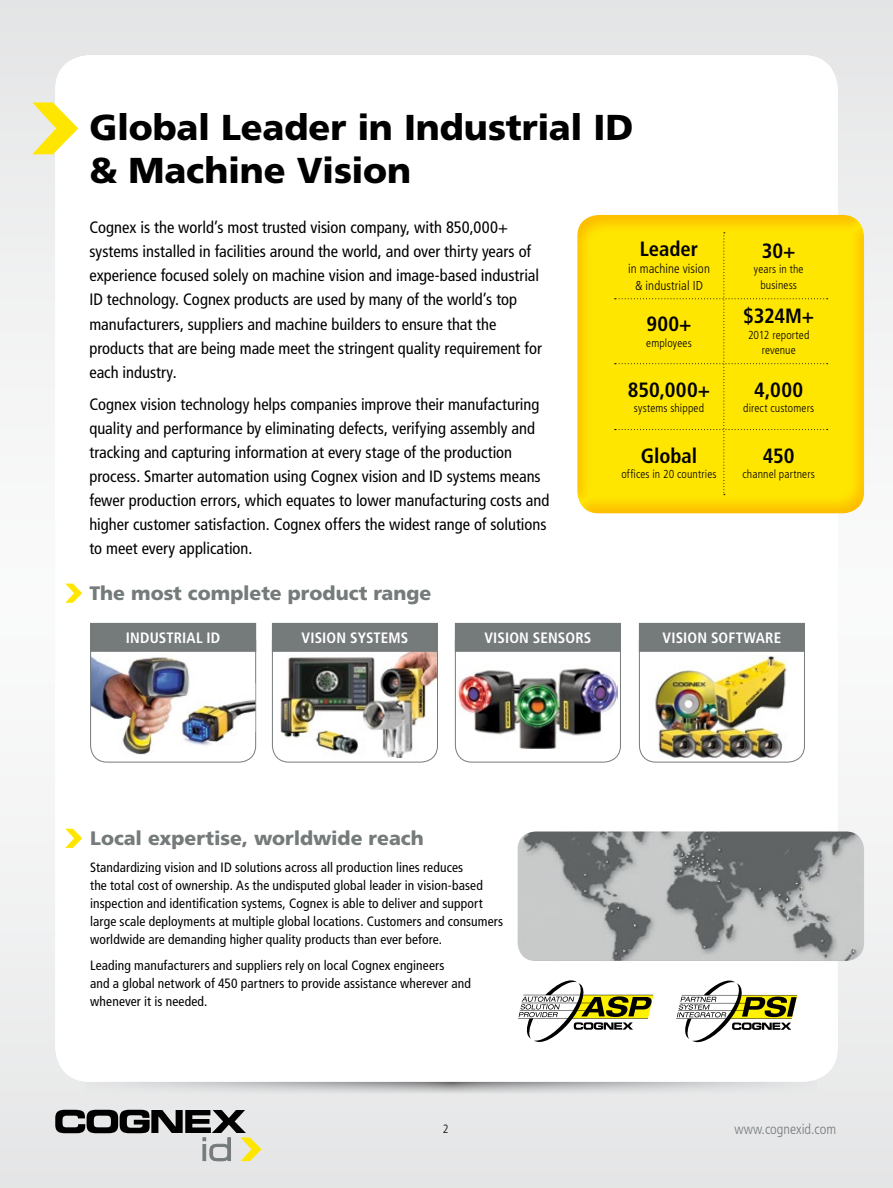
<style>
.page{position:relative;width:893px;height:1188px;background:#fff}
.page>*{position:absolute;margin:0;border:0;box-sizing:border-box;transform-origin:0 0}
.t1{font:900 36px/43.2px "Frutiger LT Std";letter-spacing:-.005em;color:#000}
.t2{font:700 condensed 20.7px "Frutiger LT Std";color:#000}
.t3{font:900 19.5px "Frutiger LT Std";color:#757a7b}
.t4{font:condensed 16.5px/24px "Frutiger LT Std";color:#000}
.t5{font:700 condensed 15px "Frutiger LT Std";letter-spacing:.01em;color:#fff}
.t6{font:300 condensed 14.25px "Frutiger LT Std";color:#757a7b}
.t7{font:condensed 13.5px/18px "Frutiger LT Std";letter-spacing:.01em;color:#000}
.t8{font:300 condensed 12.9px/16.8px "Frutiger LT Std";letter-spacing:.005em;color:#000;text-align:center}
.t9{font:300 condensed 12px "Frutiger LT Std";color:#000}
.t10{font:300 condensed 11.55px/15.5px "Frutiger LT Std";letter-spacing:.01em;color:#000;text-align:center}
</style>
<div class="page">
<div style="left:0;top:0;width:893px;height:1188px;background:linear-gradient(to bottom,#f0f0f1,#f1f1f2)"></div>
<svg style="left:85px;top:1082px;width:732px;height:21px;background:#dadadb"></svg>
<svg style="left:55px;top:1110px;width:206px;height:52px;background:#a7a7a3"></svg>
<div style="left:55px;top:55px;width:783px;height:1027px;background:#fff;border-radius:34px"></div>
<svg style="left:65px;top:584px;width:17px;height:19px"></svg>
<img style="left:280px;top:652px;width:157px;height:106px">
<div style="left:272px;top:624px;width:166px;height:138px;border:1px solid #757a7b;border-radius:17px"></div>
<img style="left:457px;top:668px;width:161px;height:81px">
<div style="left:455px;top:624px;width:166px;height:138px;border:1px solid #757a7b;border-radius:17px"></div>
<img style="left:655px;top:656px;width:132px;height:103px">
<div style="left:639px;top:624px;width:166px;height:138px;border:1px solid #757a7b;border-radius:17px"></div>
<img style="left:90px;top:656px;width:107px;height:107px">
<div style="left:90px;top:624px;width:166px;height:138px;border:1px solid #757a7b;border-radius:17px"></div>
<div style="left:272px;top:623px;width:165px;height:28px;background:#757a7b"></div>
<div style="left:272px;top:623px;width:166px;height:29px;border:1px solid #757a7b"></div>
<div style="left:455px;top:623px;width:165px;height:28px;background:#757a7b"></div>
<div style="left:455px;top:623px;width:166px;height:29px;border:1px solid #757a7b"></div>
<div style="left:639px;top:623px;width:165px;height:28px;background:#757a7b"></div>
<div style="left:639px;top:623px;width:166px;height:29px;border:1px solid #757a7b"></div>
<div style="left:91px;top:623px;width:165px;height:28px;background:#757a7b"></div>
<div style="left:90px;top:623px;width:166px;height:29px;border:1px solid #757a7b"></div>
<svg style="left:32px;top:102px;width:46px;height:52px"></svg>
<svg style="left:65px;top:829px;width:17px;height:19px"></svg>
<img style="left:518px;top:832px;width:346px;height:129px">
<svg style="left:519px;top:980px;width:134px;height:62px"></svg>
<hr style="left:523px;top:995px;width:130px;height:1px;background:#000">
<hr style="left:518px;top:1018px;width:130px;height:1px;background:#000">
<hr style="left:521px;top:1003px;width:70px;height:1px;background:#000">
<hr style="left:520px;top:1010px;width:66px;height:1px;background:#000">
<svg style="left:677px;top:980px;width:120px;height:62px"></svg>
<hr style="left:681px;top:995px;width:116px;height:1px;background:#000">
<hr style="left:676px;top:1018px;width:116px;height:1px;background:#000">
<hr style="left:680px;top:1003px;width:66px;height:1px;background:#000">
<hr style="left:678px;top:1010px;width:66px;height:1px;background:#000">
<div style="left:576px;top:213px;width:290px;height:301px;background:#faa61a;opacity:.5"></div>
<div style="left:615px;top:232px;width:213px;height:263px;background:#ffe600"></div>
<img style="left:171px;top:683px;width:84px;height:67px">
<h1 class="t1" style="left:89px;top:106px;width:545px">Global Leader in Industrial ID &amp; Machine Vision</h1>
<p class="t4" style="left:89px;top:216px;width:454px">Cognex is the world’s most trusted vision company, with 850,000+ systems installed in facilities around the world, and over thirty years of experience focused solely on machine vision and image-based industrial ID technology. Cognex products are used by many of the world’s top manufacturers, suppliers and machine builders to ensure that the products that are being made meet the stringent quality requirement for each industry.</p>
<p class="t4" style="left:89px;top:392px;width:462px">Cognex vision technology helps companies improve their manufacturing quality and performance by eliminating defects, verifying assembly and tracking and capturing information at every stage of the production process. Smarter automation using Cognex vision and ID systems means fewer production errors, which equates to lower manufacturing costs and higher customer satisfaction. Cognex offers the widest range of solutions to meet every application.</p>
<p class="t2" style="left:640px;top:237px;width:60px">Leader</p>
<p class="t8" style="left:628px;top:260px;width:83px">in machine vision &amp; industrial ID</p>
<p class="t2" style="left:646px;top:312px;width:47px">900+</p>
<p class="t10" style="left:646px;top:335px;width:47px">employees</p>
<p class="t2" style="left:628px;top:377px;width:84px">850,000+</p>
<p class="t10" style="left:634px;top:401px;width:72px">systems shipped</p>
<p class="t2" style="left:641px;top:443px;width:58px">Global</p>
<p class="t10" style="left:621px;top:467px;width:97px">offices in 20 countries</p>
<p class="t2" style="left:762px;top:238px;width:35px">30+</p>
<p class="t10" style="left:754px;top:261px;width:51px">years in the business</p>
<p class="t2" style="left:743px;top:304px;width:72px">$324M+</p>
<p class="t10" style="left:748px;top:327px;width:63px">2012 reported revenue</p>
<p class="t2" style="left:754px;top:377px;width:50px">4,000</p>
<p class="t10" style="left:743px;top:401px;width:73px">direct customers</p>
<p class="t2" style="left:763px;top:443px;width:33px">450</p>
<p class="t10" style="left:742px;top:467px;width:74px">channel partners</p>
<p class="t3" style="left:89px;top:582px;width:344px">The most complete product range</p>
<p class="t5" style="left:126px;top:629px;width:96px">INDUSTRIAL ID</p>
<p class="t5" style="left:302px;top:629px;width:108px">VISION SYSTEMS</p>
<p class="t5" style="left:484px;top:629px;width:108px">VISION SENSORS</p>
<p class="t5" style="left:663px;top:629px;width:120px">VISION SOFTWARE</p>
<p class="t3" style="left:90px;top:826px;width:335px">Local expertise, worldwide reach</p>
<p class="t7" style="left:90px;top:858px;width:414px">Standardizing vision and ID solutions across all production lines reduces<br>the total cost of ownership. As the undisputed global leader in vision-based inspection and identification systems, Cognex is able to deliver and support large scale deployments at multiple global locations. Customers and consumers worldwide are demanding higher quality products than ever before.</p>
<p class="t7" style="left:90px;top:956px;width:382px">Leading manufacturers and suppliers rely on local Cognex engineers<br>and a global network of 450 partners to provide assistance wherever and whenever it is needed.</p>
<p class="t9" style="left:443px;top:1122px;width:7px">2</p>
<p class="t6" style="left:734px;top:1121px;width:103px">www.cognexid.com</p>
</div>
